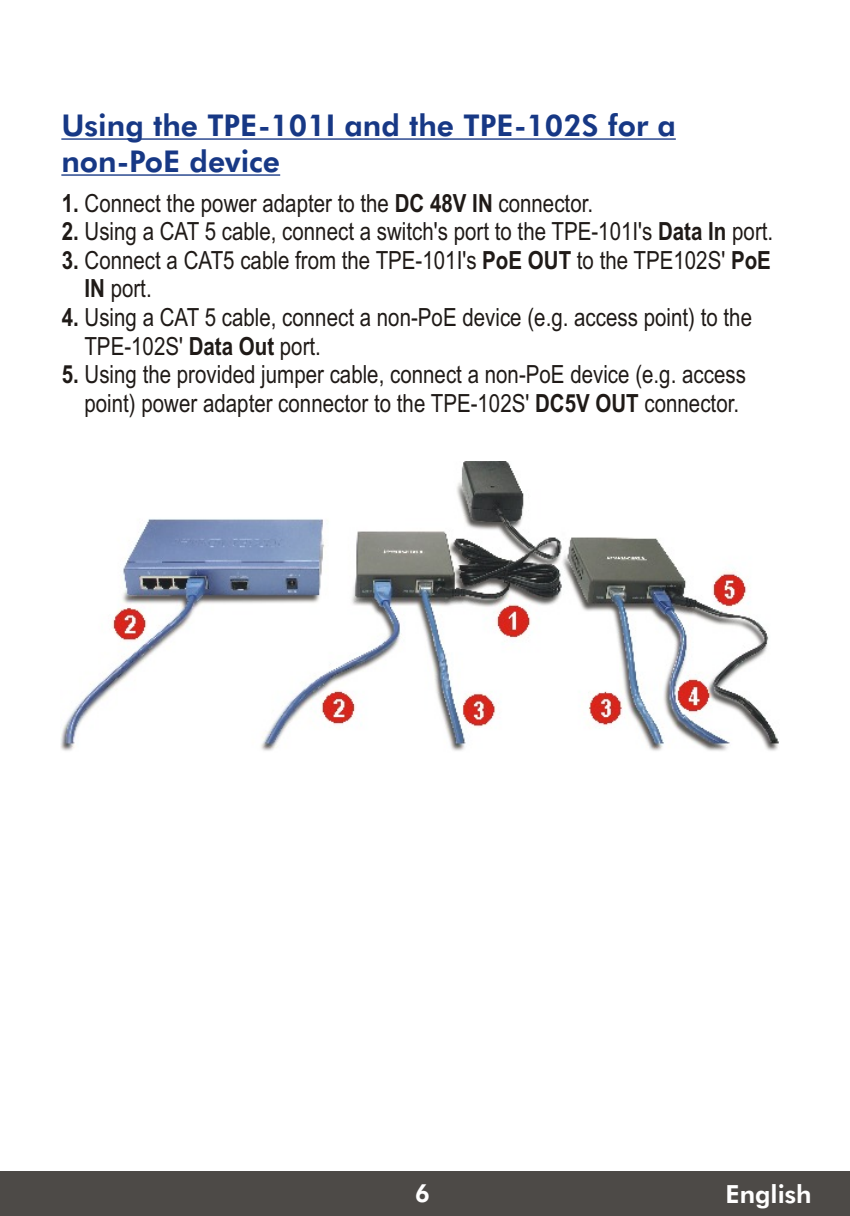
<style>
.page{position:relative;width:850px;height:1216px;background:#fff}
.page>*{position:absolute;margin:0;border:0;box-sizing:border-box;transform-origin:0 0}
.t1{font:800 30px/36px "Futura BT";color:#173885}
.t2{font:25px/28.5px "Arial Narrow";color:#1f1a17}
.t3{font:800 25px "Futura BT";color:#fff}
.s1{font-weight:700}
</style>
<div class="page">
<div style="left:0;top:1170px;width:849px;height:45px;background:#4d4a47"></div>
<hr style="left:61px;top:138px;width:614px;height:2px;background:#173885">
<hr style="left:61px;top:174px;width:219px;height:2px;background:#173885">
<img style="left:60px;top:461px;width:719px;height:290px">
<p class="t1" style="left:61px;top:110px;width:616px">Using the TPE-101I and the TPE-102S for a non-PoE device</p>
<p class="t2" style="left:62px;top:191px;width:533px"><span class="s1">1.</span> Connect the power adapter to the <span class="s1">DC 48V IN</span> connector.</p>
<p class="t2" style="left:62px;top:219px;width:713px"><span class="s1">2.</span> Using a CAT 5 cable, connect a switch's port to the TPE-101I's <span class="s1">Data In</span> port.</p>
<p class="t2" style="left:84px;top:248px;width:688px;text-indent:-23px"><span class="s1">3.</span> Connect a CAT5 cable from the TPE-101I's <span class="s1">PoE OUT</span> to the TPE102S' <span class="s1">PoE<br>IN</span> port.</p>
<p class="t2" style="left:84px;top:305px;width:669px;text-indent:-23px"><span class="s1">4.</span> Using a CAT 5 cable, connect a non-PoE device (e.g. access point) to the<br>TPE-102S' <span class="s1">Data Out</span> port.</p>
<p class="t2" style="left:62px;top:362px;width:685px;text-align:right"><span class="s1">5.</span> Using the provided jumper cable, connect a non-PoE device (e.g. access point) power adapter connector to the TPE-102S' <span class="s1">DC5V OUT</span> connector.</p>
<p class="t3" style="left:415px;top:1182px;width:17px">6</p>
<p class="t3" style="left:725px;top:1183px;width:88px">English</p>
</div>
